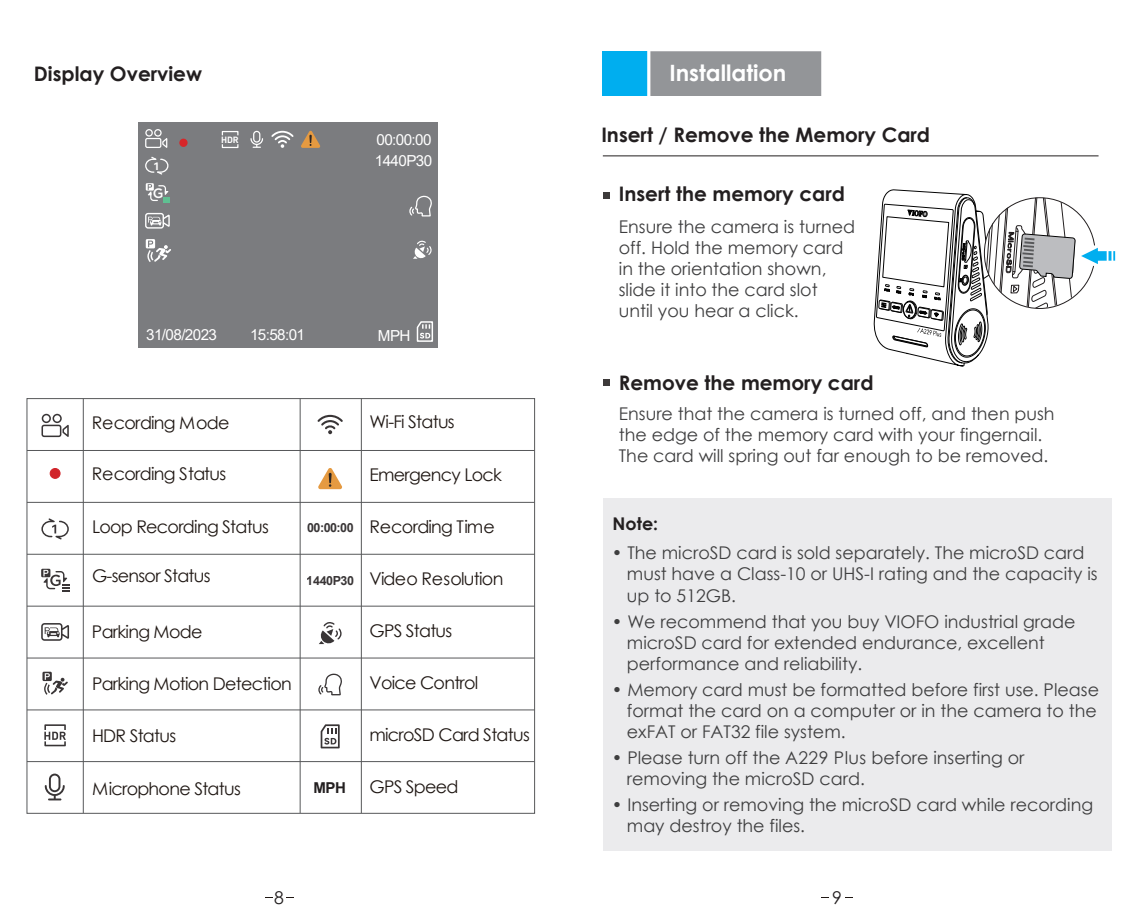
<style>
.page{position:relative;width:1134px;height:922px;background:#fff}
.page>*{position:absolute;margin:0;border:0;box-sizing:border-box;transform-origin:0 0}
.t1{font:700 22.5px "Century Gothic";color:#fff}
.t2{font:700 20px "Century Gothic";color:#231f20}
.t3{font:17.5px/21px "Century Gothic";color:#3e3e3f}
.t4{font:17.5px "Century Gothic";letter-spacing:-.04em;color:#201814}
.t5{font:700 17.5px "Century Gothic";color:#231f20}
.t6{font:17.5px "Century Gothic";color:#231f20}
.t7{font:15.25px/21px "Arial";letter-spacing:-.04em;color:#fff}
.t8{font:700 15px "Arial";color:#231f20}
.t9{font:500 13.75px "Gotham";color:#fff}
.t10{font:700 12.5px "Arial";letter-spacing:-.04em;color:#231f20}
.t11{font:10.25px "Harmony OS Sans SC Bold";color:#fff}
.t12{font:700 9px "DIN";color:#fff}
</style>
<div class="page">
<div style="left:602px;top:51px;width:128px;height:45px;background:#00aeef"></div>
<div style="left:647px;top:51px;width:175px;height:45px;background:#939598"></div>
<div style="left:603px;top:192px;width:7px;height:7px;background:#3d3a3a"></div>
<div style="left:603px;top:379px;width:7px;height:7px;background:#3d3a3a"></div>
<hr style="left:603px;top:155px;width:495px;height:1px;background:#231f20">
<svg style="left:874px;top:189px;width:242px;height:178px"></svg>
<div style="left:603px;top:498px;width:509px;height:352px;background:#ebebed"></div>
<div style="left:138px;top:122px;width:300px;height:225px;background:#7b7c7f"></div>
<svg style="left:271px;top:130px;width:23px;height:18px"></svg>
<svg style="left:250px;top:130px;width:13px;height:18px"></svg>
<div style="left:253px;top:131px;width:7px;height:12px;border:1px solid #fff;border-radius:3px"></div>
<svg style="left:148px;top:214px;width:22px;height:13px"></svg>
<div style="left:145px;top:213px;width:19px;height:15px;border:1px solid #fff;border-radius:2px"></div>
<svg style="left:162px;top:138px;width:6px;height:10px"></svg>
<div style="left:145px;top:129px;width:8px;height:8px;border:1px solid #fff;border-radius:50%"></div>
<div style="left:154px;top:129px;width:8px;height:8px;border:1px solid #fff;border-radius:50%"></div>
<div style="left:145px;top:138px;width:16px;height:10px;border:1px solid #fff;border-radius:2px"></div>
<div style="left:179px;top:138px;width:9px;height:9px;background:#d72629;border-radius:50%"></div>
<svg style="left:301px;top:130px;width:20px;height:18px"></svg>
<svg style="left:146px;top:183px;width:24px;height:20px"></svg>
<svg style="left:145px;top:239px;width:26px;height:23px"></svg>
<svg style="left:145px;top:156px;width:24px;height:19px"></svg>
<div style="left:222px;top:144px;width:16px;height:4px;border:1px solid #fff"></div>
<div style="left:222px;top:131px;width:16px;height:5px;border:1px solid #fff"></div>
<svg style="left:409px;top:195px;width:23px;height:64px"></svg>
<svg style="left:416px;top:321px;width:17px;height:21px"></svg>
<hr style="left:27px;top:709px;width:508px;height:1px;background:#57585a">
<hr style="left:27px;top:761px;width:508px;height:1px;background:#57585a">
<hr style="left:27px;top:657px;width:508px;height:1px;background:#57585a">
<hr style="left:27px;top:605px;width:508px;height:1px;background:#57585a">
<hr style="left:27px;top:553px;width:508px;height:1px;background:#57585a">
<hr style="left:27px;top:502px;width:508px;height:1px;background:#57585a">
<hr style="left:27px;top:450px;width:508px;height:1px;background:#57585a">
<hr style="left:361px;top:398px;width:1px;height:414px;background:#57585a">
<hr style="left:300px;top:398px;width:1px;height:414px;background:#57585a">
<hr style="left:83px;top:398px;width:1px;height:414px;background:#57585a">
<div style="left:50px;top:468px;width:10px;height:10px;background:#d1242a;border-radius:50%"></div>
<div style="left:50px;top:468px;width:11px;height:11px;border:1px solid #d1242a;border-radius:50%"></div>
<svg style="left:41px;top:623px;width:28px;height:17px"></svg>
<svg style="left:41px;top:413px;width:28px;height:24px"></svg>
<svg style="left:41px;top:568px;width:28px;height:23px"></svg>
<svg style="left:42px;top:671px;width:26px;height:23px"></svg>
<svg style="left:41px;top:518px;width:28px;height:21px"></svg>
<svg style="left:44px;top:724px;width:22px;height:22px"></svg>
<svg style="left:45px;top:773px;width:20px;height:27px"></svg>
<svg style="left:319px;top:622px;width:23px;height:22px"></svg>
<svg style="left:318px;top:468px;width:24px;height:21px"></svg>
<svg style="left:321px;top:724px;width:19px;height:24px"></svg>
<svg style="left:318px;top:673px;width:24px;height:22px"></svg>
<svg style="left:318px;top:415px;width:25px;height:19px"></svg>
<p class="t2" style="left:34px;top:59px;width:170px">Display Overview</p>
<p class="t1" style="left:669px;top:56px;width:118px">Installation</p>
<p class="t11" style="left:153px;top:159px;width:8px">1</p>
<p class="t9" style="left:153px;top:184px;width:12px">G</p>
<p class="t12" style="left:221px;top:134px;width:19px">HDR</p>
<p class="t7" style="left:375px;top:129px;width:59px">00:00:00<br>1440P30</p>
<p class="t7" style="left:146px;top:323px;width:72px">31/08/2023</p>
<p class="t7" style="left:250px;top:323px;width:57px">15:58:01</p>
<p class="t7" style="left:378px;top:325px;width:34px">MPH</p>
<p class="t4" style="left:92px;top:410px;width:139px">Recording Mode</p>
<p class="t4" style="left:369px;top:410px;width:87px">Wi-Fi Status</p>
<p class="t4" style="left:92px;top:461px;width:136px">Recording Status</p>
<p class="t4" style="left:369px;top:462px;width:134px">Emergency Lock</p>
<p class="t4" style="left:92px;top:514px;width:178px">Loop Recording Status</p>
<p class="t4" style="left:92px;top:563px;width:120px">G-sensor Status</p>
<p class="t4" style="left:92px;top:619px;width:112px">Parking Mode</p>
<p class="t4" style="left:92px;top:671px;width:201px">Parking Motion Detection</p>
<p class="t4" style="left:92px;top:723px;width:86px">HDR Status</p>
<p class="t4" style="left:92px;top:775px;width:150px">Microphone Status</p>
<p class="t10" style="left:307px;top:519px;width:48px">00:00:00</p>
<p class="t10" style="left:307px;top:571px;width:49px">1440P30</p>
<p class="t8" style="left:313px;top:777px;width:34px">MPH</p>
<p class="t4" style="left:369px;top:514px;width:127px">Recording Time</p>
<p class="t4" style="left:369px;top:566px;width:135px">Video Resolution</p>
<p class="t4" style="left:369px;top:618px;width:84px">GPS Status</p>
<p class="t4" style="left:369px;top:670px;width:111px">Voice Control</p>
<p class="t4" style="left:369px;top:722px;width:162px">microSD Card Status</p>
<p class="t4" style="left:369px;top:774px;width:91px">GPS Speed</p>
<p class="t2" style="left:601px;top:120px;width:330px">Insert / Remove the Memory Card</p>
<p class="t2" style="left:619px;top:179px;width:228px">Insert the memory card</p>
<p class="t3" style="left:619px;top:216px;width:238px">Ensure the camera is turned off. Hold the memory card in the orientation shown, slide it into the card slot until you hear a click.</p>
<p class="t2" style="left:619px;top:367px;width:256px">Remove the memory card</p>
<p class="t3" style="left:619px;top:403px;width:437px">Ensure that the camera is turned off, and then push the edge of the memory card with your fingernail.<br>The card will spring out far enough to be removed.</p>
<p class="t5" style="left:612px;top:510px;width:47px">Note:</p>
<p class="t3" style="left:627px;top:542px;width:472px;text-indent:-15px">• The microSD card is sold separately. The microSD card must have a Class-10 or UHS-I rating and the capacity is up to 512GB.</p>
<p class="t3" style="left:627px;top:610px;width:450px;text-indent:-15px">• We recommend that you buy VIOFO industrial grade microSD card for extended endurance, excellent performance and reliability.</p>
<p class="t3" style="left:627px;top:678px;width:474px;text-indent:-15px">• Memory card must be formatted before first use. Please format the card on a computer or in the camera to the exFAT or FAT32 file system.</p>
<p class="t3" style="left:627px;top:746px;width:399px;text-indent:-15px">• Please turn off the A229 Plus before inserting or removing the microSD card.</p>
<p class="t3" style="left:627px;top:793px;width:468px;text-indent:-15px">• Inserting or removing the microSD card while recording may destroy the files.</p>
<p class="t6" style="left:274px;top:885px;width:11px">8</p>
<p class="t6" style="left:832px;top:885px;width:11px">9</p>
</div>
